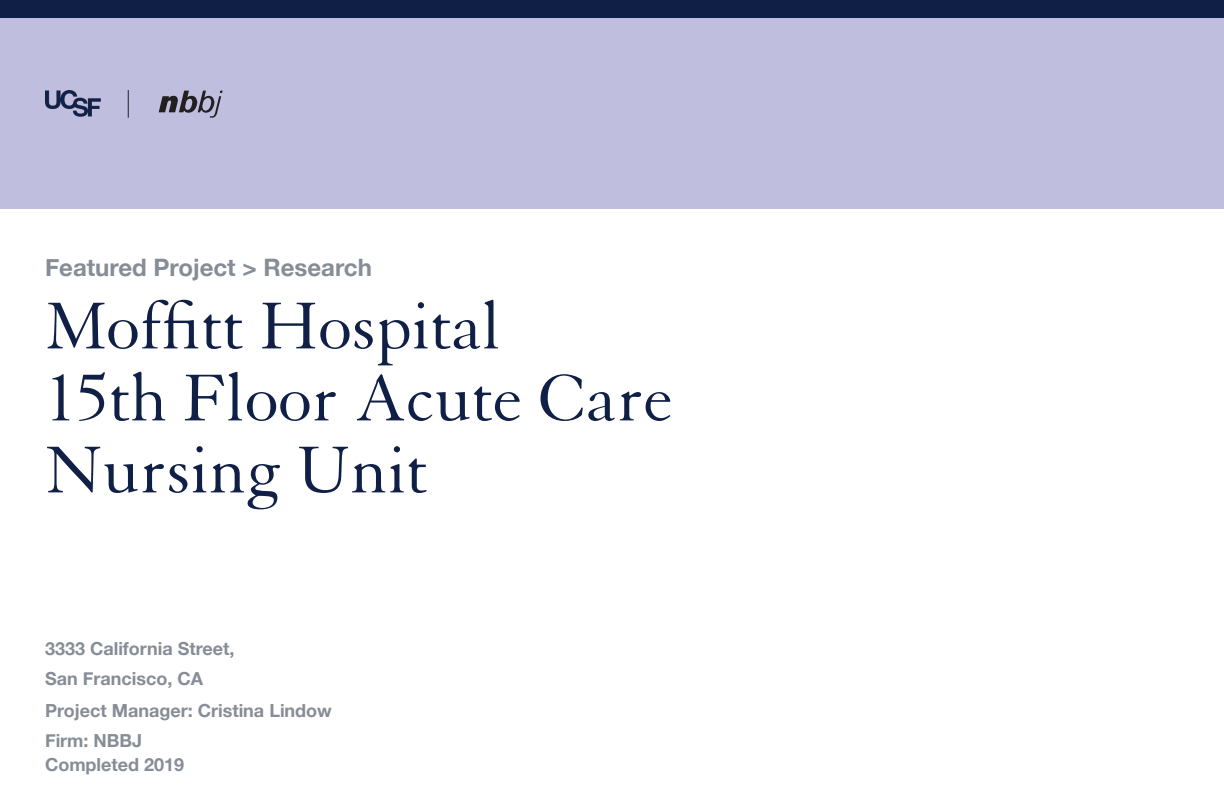
<style>
.page{position:relative;width:1224px;height:792px;background:#fff}
.page>*{position:absolute;margin:0;border:0;box-sizing:border-box;transform-origin:0 0}
.t1{font:72px/72px "Granjon LT Std";color:#101f46}
.t2{font:700 24px "Helvetica Neue";color:#878d96}
.t3{font:700 18px/30px "Helvetica Neue";color:#878d96}
</style>
<div class="page">
<div style="left:0;top:0;width:1224px;height:209px;background:#bfbede"></div>
<img style="left:45px;top:90px;width:55px;height:27px">
<svg style="left:159px;top:90px;width:64px;height:28px"></svg>
<svg style="left:128px;top:90px;width:1px;height:28px"></svg>
<div style="left:0;top:0;width:1224px;height:18px;background:#101f46"></div>
<p class="t2" style="left:45px;top:249px;width:328px">Featured Project &gt; Research</p>
<p class="t1" style="left:45px;top:292px;width:629px">Moffitt Hospital<br>15th Floor Acute Care<br>Nursing Unit</p>
<p class="t3" style="left:45px;top:634px;width:191px">3333 California Street,<br>San Francisco, CA</p>
<p class="t3" style="left:45px;top:696px;width:288px">Project Manager: Cristina Lindow</p>
<p class="t3" style="left:45px;top:726px;width:99px">Firm: NBBJ</p>
<p class="t3" style="left:45px;top:750px;width:141px">Completed 2019</p>
</div>
